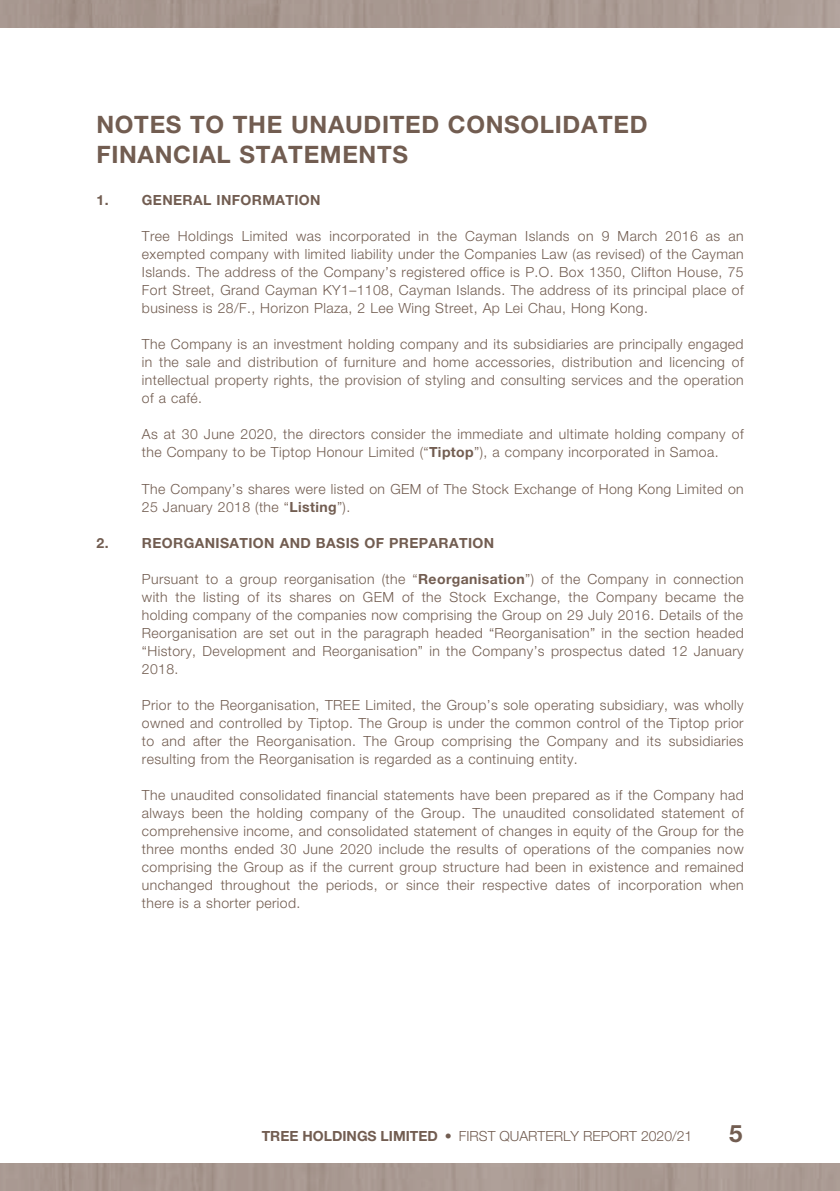
<style>
.page{position:relative;width:840px;height:1191px;background:#fff}
.page>*{position:absolute;margin:0;border:0;box-sizing:border-box;transform-origin:0 0}
.t1{font:700 24px/30px "Helvetica Neue LT Std";letter-spacing:.03em;color:#725d51}
.t2{font:300 14px/18px "Helvetica Neue LT Std";letter-spacing:.03em;color:#725d51;text-align:justify}
.t3{font:700 14px "Helvetica Neue LT Std";letter-spacing:.03em;color:#725d51}
.t4{font:300 14px "Helvetica Neue LT Std";color:#725d51}
.s1{font-weight:700}
</style>
<div class="page">
<h1 class="t1" style="left:96px;top:109px;width:552px">NOTES TO THE UNAUDITED CONSOLIDATED<br>FINANCIAL STATEMENTS</h1>
<p class="t3" style="left:96px;top:192px;width:225px">1. GENERAL INFORMATION</p>
<p class="t2" style="left:142px;top:227px;width:603px">Tree Holdings Limited was incorporated in the Cayman Islands on 9 March 2016 as an exempted company with limited liability under the Companies Law (as revised) of the Cayman Islands. The address of the Company’s registered office is P.O. Box 1350, Clifton House, 75<br>Fort Street, Grand Cayman KY1–1108, Cayman Islands. The address of its principal place of business is 28/F., Horizon Plaza, 2 Lee Wing Street, Ap Lei Chau, Hong Kong.</p>
<p class="t2" style="left:142px;top:335px;width:603px">The Company is an investment holding company and its subsidiaries are principally engaged in the sale and distribution of furniture and home accessories, distribution and licencing of intellectual property rights, the provision of styling and consulting services and the operation of a café.</p>
<p class="t2" style="left:142px;top:425px;width:603px">As at 30 June 2020, the directors consider the immediate and ultimate holding company of the Company to be Tiptop Honour Limited (“<span class="s1">Tiptop</span>”), a company incorporated in Samoa.</p>
<p class="t2" style="left:142px;top:479px;width:603px">The Company’s shares were listed on GEM of The Stock Exchange of Hong Kong Limited on<br>25 January 2018 (the “<span class="s1">Listing</span>”).</p>
<p class="t3" style="left:96px;top:534px;width:399px">2. REORGANISATION AND BASIS OF PREPARATION</p>
<p class="t2" style="left:142px;top:569px;width:603px">Pursuant to a group reorganisation (the “<span class="s1">Reorganisation</span>”) of the Company in connection with the listing of its shares on GEM of the Stock Exchange, the Company became the holding company of the companies now comprising the Group on 29 July 2016. Details of the Reorganisation are set out in the paragraph headed “Reorganisation” in the section headed “History, Development and Reorganisation” in the Company’s prospectus dated 12 January 2018.</p>
<p class="t2" style="left:142px;top:695px;width:603px">Prior to the Reorganisation, TREE Limited, the Group’s sole operating subsidiary, was wholly owned and controlled by Tiptop. The Group is under the common control of the Tiptop prior to and after the Reorganisation. The Group comprising the Company and its subsidiaries resulting from the Reorganisation is regarded as a continuing entity.</p>
<p class="t2" style="left:142px;top:785px;width:603px">The unaudited consolidated financial statements have been prepared as if the Company had always been the holding company of the Group. The unaudited consolidated statement of comprehensive income, and consolidated statement of changes in equity of the Group for the three months ended 30 June 2020 include the results of operations of the companies now comprising the Group as if the current group structure had been in existence and remained unchanged throughout the periods, or since their respective dates of incorporation when there is a shorter period.</p>
<p class="t4" style="left:261px;top:1127px;width:432px"><span class="s1">TREE HOLDINGS LIMITED</span> • FIRST QUARTERLY REPORT 2020/21</p>
<h1 class="t1" style="left:729px;top:1118px;width:15px">5</h1>
</div>
